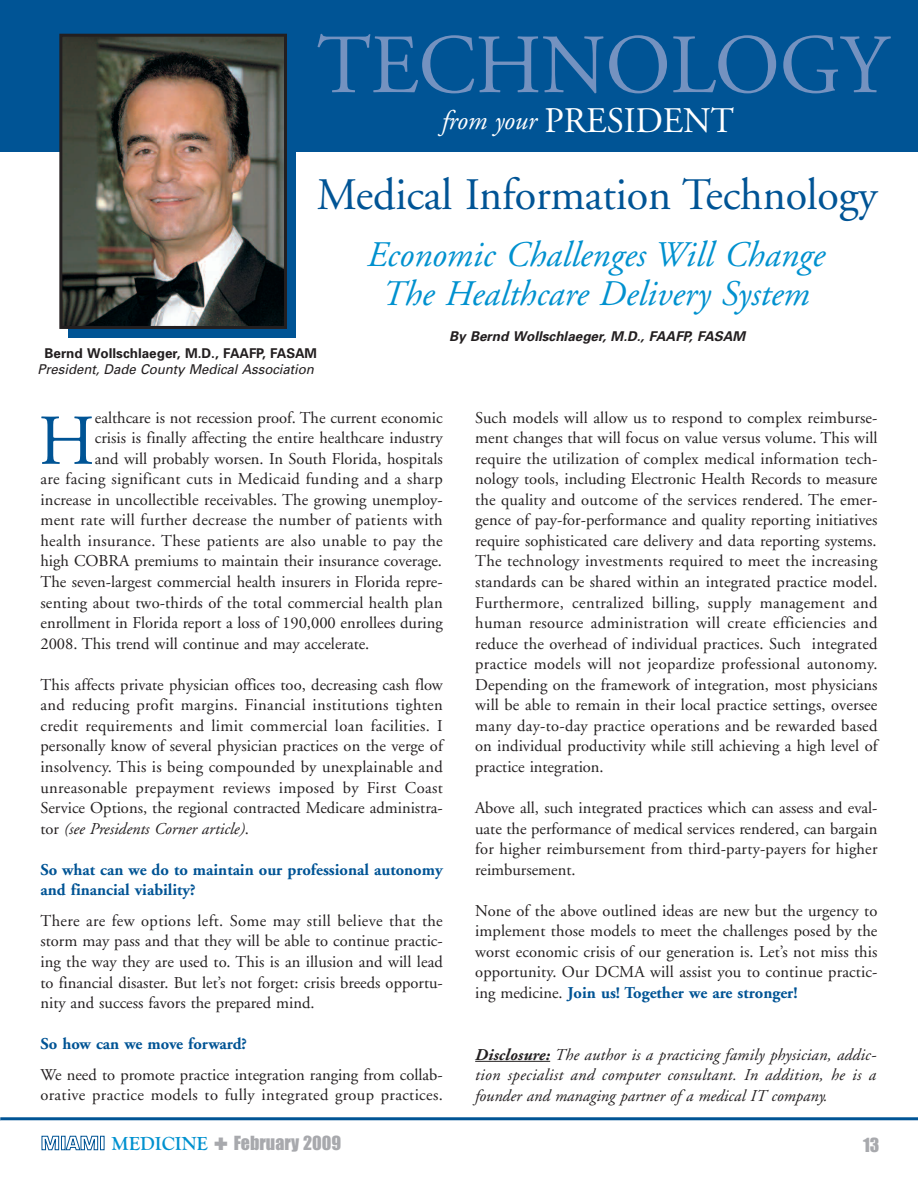
<style>
.page{position:relative;width:918px;height:1188px;background:#fff}
.page>*{position:absolute;margin:0;border:0;box-sizing:border-box;transform-origin:0 0}
.t1{font:84px "Adobe Garamond";letter-spacing:-.005em;color:#7492c0}
.t2{font:71.25px "Adobe Garamond";color:#005495}
.t3{font:45px "Adobe Garamond";letter-spacing:-.005em;color:#005495}
.t4{font:italic 36px/39px "Adobe Garamond";color:#0091cf;text-align:center}
.t5{font:36px "Adobe Garamond";letter-spacing:-.005em;color:#fff}
.t6{font:18px "Impact";color:#a8a9ad}
.t7{font:16.5px/20.5px "Adobe Garamond";color:#231f20;text-align:justify}
.t8{font:italic 16.5px/20.5px "Adobe Garamond";color:#231f20;text-align:justify}
.t9{font:16.5px "Adobe Garamond";letter-spacing:.02em;color:#231f20}
.t10{font:700 16.5px/20.5px "Adobe Garamond";color:#005495}
.t11{font:italic 13.5px "Univers";letter-spacing:-.005em;color:#231f20}
.t12{font:italic 700 13.5px "Univers";color:#231f20}
.t13{font:700 13.5px "Univers";color:#231f20}
.s1{font-style:italic;font-size:27px}
.s2{font-style:italic}
.s3{font-weight:700;color:#005495}
.s4{font-weight:700}
.s5{font-family:"Eurostile";font-weight:700;color:#fff}
.s6{font-family:"Goudy Old Sty T";font-weight:700;font-size:19.5px;color:#0091cf}
</style>
<div class="page">
<hr style="left:1px;top:1117px;width:917px;height:3px;background:#005495">
<hr style="left:475px;top:1061px;width:75px;height:1px;background:#231f20">
<div style="left:0;top:0;width:918px;height:152px;background:#005495"></div>
<div style="left:68px;top:42px;width:227px;height:295px;background:#005495"></div>
<img style="left:63px;top:38px;width:220px;height:287px">
<div style="left:59px;top:34px;width:228px;height:295px;border:3px solid #231f20"></div>
<h1 class="t1" style="left:317px;top:32px;width:572px">TECHNOLOGY</h1>
<h3 class="t5" style="left:442px;top:106px;width:294px"><span class="s1">from your</span> PRESIDENT</h3>
<h3 class="t3" style="left:317px;top:177px;width:562px">Medical Information Technology</h3>
<h3 class="t4" style="left:367px;top:239px;width:459px">Economic Challenges Will Change<br>The Healthcare Delivery System</h3>
<p class="t12" style="left:449px;top:331px;width:298px">By Bernd Wollschlaeger, M.D., FAAFP, FASAM</p>
<p class="t13" style="left:45px;top:348px;width:274px">Bernd Wollschlaeger, M.D., FAAFP, FASAM</p>
<p class="t11" style="left:38px;top:364px;width:278px">President, Dade County Medical Association</p>
<h2 class="t2" style="left:39px;top:413px;width:58px">H</h2>
<p class="t7" style="left:95px;top:409px;width:349px">ealthcare is not recession proof. The current economic</p>
<p class="t7" style="left:95px;top:429px;width:349px">crisis is finally affecting the entire healthcare industry</p>
<p class="t7" style="left:95px;top:450px;width:349px">and will probably worsen. In South Florida, hospitals</p>
<p class="t9" style="left:40px;top:472px;width:404px">are facing significant cuts in Medicaid funding and a sharp</p>
<p class="t7" style="left:40px;top:491px;width:404px">increase in uncollectible receivables. The growing unemploy-</p>
<p class="t9" style="left:40px;top:514px;width:404px">ment rate will further decrease the number of patients with</p>
<p class="t9" style="left:40px;top:534px;width:404px">health insurance. These patients are also unable to pay the</p>
<p class="t7" style="left:40px;top:552px;width:403px">high COBRA premiums to maintain their insurance coverage.</p>
<p class="t7" style="left:40px;top:573px;width:404px">The seven-largest commercial health insurers in Florida repre-</p>
<p class="t7" style="left:40px;top:594px;width:404px">senting about two-thirds of the total commercial health plan</p>
<p class="t7" style="left:40px;top:614px;width:404px">enrollment in Florida report a loss of 190,000 enrollees during</p>
<p class="t7" style="left:40px;top:635px;width:330px">2008. This trend will continue and may accelerate.</p>
<p class="t7" style="left:40px;top:676px;width:404px">This affects private physician offices too, decreasing cash flow and reducing profit margins. Financial institutions tighten credit requirements and limit commercial loan facilities. I personally know of several physician practices on the verge of insolvency. This is being compounded by unexplainable and unreasonable prepayment reviews imposed by First Coast Service Options, the regional contracted Medicare administra&shy;tor <span class="s2">(see Presidents Corner article)</span>.</p>
<p class="t10" style="left:40px;top:861px;width:404px">So what can we do to maintain our professional autonomy and financial viability?</p>
<p class="t7" style="left:40px;top:912px;width:404px">There are few options left. Some may still believe that the storm may pass and that they will be able to continue practic&shy;ing the way they are used to. This is an illusion and will lead to financial disaster. But let’s not forget: crisis breeds opportu&shy;nity and success favors the prepared mind.</p>
<p class="t10" style="left:41px;top:1035px;width:208px">So how can we move forward?</p>
<p class="t7" style="left:40px;top:1066px;width:404px">We need to promote practice integration ranging from collab&shy;orative practice models to fully integrated group practices.</p>
<p class="t7" style="left:475px;top:409px;width:404px">Such models will allow us to respond to complex reimburse&shy;ment changes that will focus on value versus volume. This will require the utilization of complex medical information tech&shy;nology tools, including Electronic Health Records to measure the quality and outcome of the services rendered. The emer&shy;gence of pay-for-performance and quality reporting initiatives require sophisticated care delivery and data reporting systems.<br>The technology investments required to meet the increasing standards can be shared within an integrated practice model.<br>Furthermore, centralized billing, supply management and human resource administration will create efficiencies and reduce the overhead of individual practices. Such integrated practice models will not jeopardize professional autonomy.<br>Depending on the framework of integration, most physicians will be able to remain in their local practice settings, oversee many day-to-day practice operations and be rewarded based on individual productivity while still achieving a high level of practice integration.</p>
<p class="t7" style="left:475px;top:799px;width:404px">Above all, such integrated practices which can assess and eval&shy;uate the performance of medical services rendered, can bargain for higher reimbursement from third-party-payers for higher reimbursement.</p>
<p class="t7" style="left:475px;top:902px;width:404px">None of the above outlined ideas are new but the urgency to implement those models to meet the challenges posed by the worst economic crisis of our generation is. Let’s not miss this opportunity. Our DCMA will assist you to continue practic&shy;ing medicine. <span class="s3">Join us! Together we are stronger!</span></p>
<p class="t8" style="left:475px;top:1046px;width:403px"><span class="s4">Disclosure:</span> The author is a practicing family physician, addic&shy;tion specialist and computer consultant. In addition, he is a founder and managing partner of a medical IT company.</p>
<p class="t6" style="left:41px;top:1133px;width:302px"><span class="s5">MIAMI</span> <span class="s6">MEDICINE</span> ✚ February 2009</p>
<p class="t6" style="left:863px;top:1135px;width:18px">13</p>
</div>
